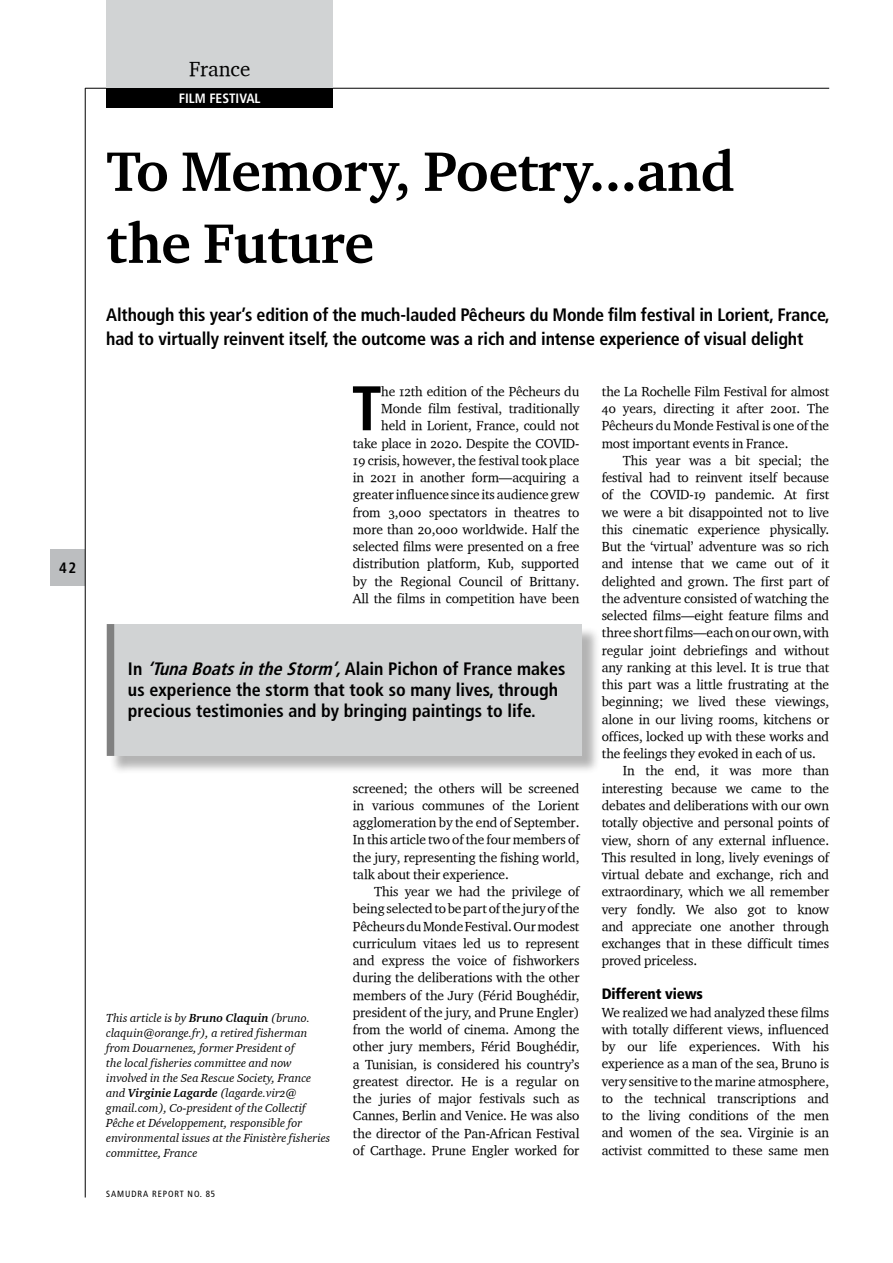
<style>
.page{position:relative;width:893px;height:1263px;background:#fff}
.page>*{position:absolute;margin:0;border:0;box-sizing:border-box;transform-origin:0 0}
.t1{font:700 condensed 63px "Frutiger LT Std";color:#000}
.t2{font:57px/72px "Charter Bd OSITCTT Bold";letter-spacing:-.01em;color:#000}
.t3{font:21px "Charter OSITCTT";color:#000}
.t4{font:700 condensed 18px/24px "Frutiger LT Std";letter-spacing:-.01em;color:#000}
.t5{font:700 condensed 18px/21px "Frutiger";color:#000}
.t6{font:900 condensed 15px "Frutiger LT Std";color:#000}
.t7{font:700 condensed 15px "Frutiger LT Std";color:#000}
.t8{font:13.5px/17.2px "Charter OSITCTT";letter-spacing:-.01em;color:#000;text-align:justify}
.t9{font:700 condensed 13.5px "Frutiger";color:#fff}
.t10{font:12px/15px "Charter OSITCTT Italic";color:#000}
.t11{font:condensed 9px "Frutiger LT Std";letter-spacing:.1em;color:#000}
.s1{font-style:italic}
.s2{font-family:"Charter Bd OSITCTT Bold";font-style:italic}
</style>
<div class="page">
<div style="left:51px;top:550px;width:34px;height:36px;background:#bcbec0"></div>
<hr style="left:85px;top:88px;width:1px;height:1109px;background:#000">
<hr style="left:85px;top:88px;width:744px;height:1px;background:#000">
<div style="left:106px;top:88px;width:227px;height:20px;background:#000"></div>
<div style="left:106px;top:0;width:227px;height:88px;background:#d1d3d4"></div>
<div style="left:109px;top:626px;width:491px;height:148px;background:#000;opacity:.3"></div>
<div style="left:107px;top:624px;width:475px;height:131px;background:#d1d3d4"></div>
<div style="left:107px;top:624px;width:7px;height:132px;background:#808080"></div>
<p class="t7" style="left:59px;top:559px;width:19px">42</p>
<h3 class="t3" style="left:189px;top:55px;width:63px">France</h3>
<p class="t9" style="left:179px;top:90px;width:58px">Film Festiva</p>
<p class="t9" style="left:255px;top:90px;width:7px">l</p>
<h2 class="t2" style="left:106px;top:134px;width:630px">To Memory, Poetry...and the Future</h2>
<h3 class="t4" style="left:106px;top:303px;width:725px">Although this year’s edition of the much-lauded Pêcheurs du Monde film festival in Lorient, France, had to virtually reinvent itself, the outcome was a rich and intense experience of visual delight</h3>
<p class="t8" style="left:353px;top:382px;width:228px;text-align:right">he 12th edition of the Pêcheurs du Monde film festival, traditionally held in Lorient, France, could not<br>take place in 2020. Despite the COVID-19 crisis, however, the festival took place in 2021 in another form—acquiring a greater influence since its audience grew from 3,000 spectators in theatres to more than 20,000 worldwide. Half the selected films were presented on a free distribution platform, Kub, supported by the Regional Council of Brittany.<br>All the films in competition have been</p>
<h1 class="t1" style="left:352px;top:371px;width:32px">T</h1>
<h3 class="t5" style="left:128px;top:659px;width:439px">In <span class="s1">‘TunaBoatsintheStorm’,</span>Alain Pichon of France makes us experience the storm that took so many lives, through precious testimonies and by bringing paintings to life.</h3>
<p class="t10" style="left:106px;top:1010px;width:226px">This article is by <span class="s2">Bruno Claquin</span> (bruno. claquin@orange.fr), a retired fisherman from Douarnenez, former President of<br>the local fisheries committee and now involved in the Sea Rescue Society, France and <span class="s2">Virginie Lagarde</span> (lagarde.vir2@ gmail.com), Co-president of the Collectif Pêche et Développement, responsible for environmental issues at the Finistère fisheries committee, France</p>
<p class="t11" style="left:106px;top:1189px;width:110px">SAMUDRA REPORT NO. 85</p>
<p class="t8" style="left:353px;top:779px;width:228px">screened; the others will be screened in various communes of the Lorient agglomeration by the end of September.<br>In this article two of the four members of the jury, representing the fishing world, talk about their experience.</p>
<p class="t8" style="left:353px;top:882px;width:228px;text-indent:21px">This year we had the privilege of being selected to be part of the jury of the Pêcheurs du Monde Festival. Our modest curriculum vitaes led us to represent and express the voice of fishworkers during the deliberations with the other members of the Jury (Férid Boughédir, president of the jury, and Prune Engler) from the world of cinema. Among the other jury members, Férid Boughédir, a Tunisian, is considered his country’s greatest director. He is a regular on the juries of major festivals such as Cannes, Berlin and Venice. He was also the director of the Pan-African Festival of Carthage. Prune Engler worked for</p>
<p class="t8" style="left:602px;top:382px;width:229px">the La Rochelle Film Festival for almost 40 years, directing it after 2001. The Pêcheurs du Monde Festival is one of the most important events in France.</p>
<p class="t8" style="left:623px;top:451px;width:208px">This year was a bit special; the</p>
<p class="t8" style="left:602px;top:469px;width:229px">festival had to reinvent itself because</p>
<p class="t8" style="left:602px;top:486px;width:229px">of the COVID-19 pandemic. At first</p>
<p class="t8" style="left:602px;top:503px;width:229px">we were a bit disappointed not to live</p>
<p class="t8" style="left:602px;top:520px;width:229px">this cinematic experience physically.</p>
<p class="t8" style="left:602px;top:538px;width:229px">But the ‘virtual’ adventure was so rich</p>
<p class="t8" style="left:602px;top:555px;width:229px">and intense that we came out of it</p>
<p class="t8" style="left:602px;top:572px;width:229px">delighted and grown. The first part of</p>
<p class="t8" style="left:602px;top:589px;width:229px">the adventure consisted of watching the</p>
<p class="t8" style="left:602px;top:607px;width:229px">selected films—eight feature films and</p>
<p class="t8" style="left:602px;top:624px;width:229px">three short films—each on our own, with</p>
<p class="t8" style="left:602px;top:641px;width:229px">regular joint debriefings and without</p>
<p class="t8" style="left:602px;top:658px;width:229px">any ranking at this level. It is true that</p>
<p class="t8" style="left:602px;top:676px;width:229px">this part was a little frustrating at the</p>
<p class="t8" style="left:602px;top:693px;width:229px">beginning; we lived these viewings,</p>
<p class="t8" style="left:602px;top:710px;width:229px">alone in our living rooms, kitchens or</p>
<p class="t8" style="left:602px;top:727px;width:229px">offices, locked up with these works and</p>
<p class="t8" style="left:602px;top:745px;width:216px">the feelings they evoked in each of us.</p>
<p class="t8" style="left:623px;top:762px;width:208px">In the end, it was more than</p>
<p class="t8" style="left:602px;top:779px;width:229px">interesting because we came to the</p>
<p class="t8" style="left:602px;top:796px;width:229px">debates and deliberations with our own</p>
<p class="t8" style="left:602px;top:814px;width:229px">totally objective and personal points of</p>
<p class="t8" style="left:602px;top:831px;width:229px">view, shorn of any external influence.</p>
<p class="t8" style="left:602px;top:848px;width:229px">This resulted in long, lively evenings of</p>
<p class="t8" style="left:602px;top:865px;width:229px">virtual debate and exchange, rich and</p>
<p class="t8" style="left:602px;top:883px;width:229px">extraordinary, which we all remember</p>
<p class="t8" style="left:602px;top:900px;width:229px">very fondly. We also got to know</p>
<p class="t8" style="left:602px;top:917px;width:229px">and appreciate one another through</p>
<p class="t8" style="left:602px;top:934px;width:229px">exchanges that in these difficult times</p>
<p class="t8" style="left:602px;top:952px;width:97px">proved priceless.</p>
<p class="t6" style="left:602px;top:985px;width:103px">Different views</p>
<p class="t8" style="left:602px;top:1003px;width:229px">We realized we had analyzed these films with totally different views, influenced by our life experiences. With his experience as a man of the sea, Bruno is very sensitive to the marine atmosphere, to the technical transcriptions and to the living conditions of the men and women of the sea. Virginie is an activist committed to these same men</p>
</div>
